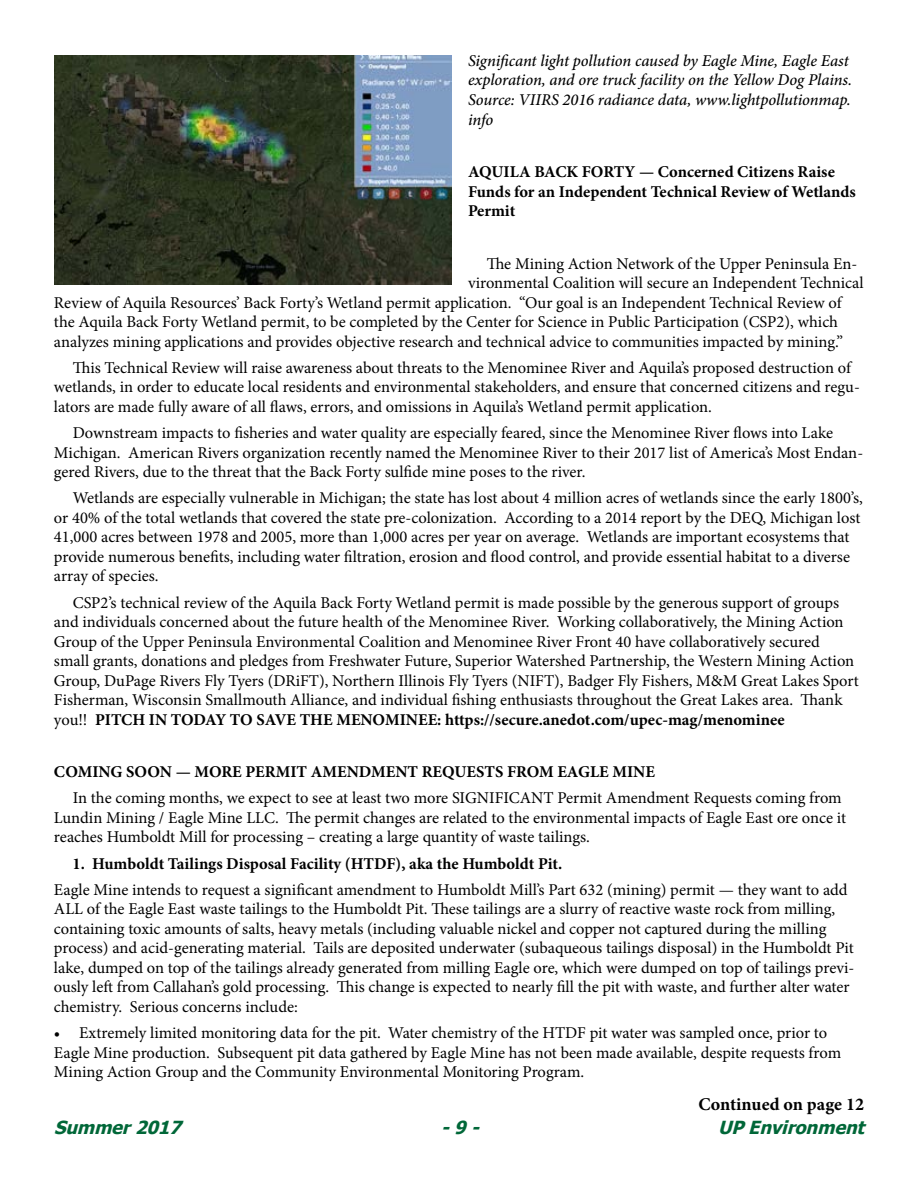
<style>
.page{position:relative;width:918px;height:1188px;background:#fff}
.page>*{position:absolute;margin:0;border:0;box-sizing:border-box;transform-origin:0 0}
.t1{font:italic 700 18px "Tahoma";color:#006738}
.t2{font:700 18px "Minion Pro";color:#000}
.t3{font:16.5px/19.5px "Minion Pro";color:#000}
.t4{font:700 16.5px/19.5px "Minion Pro";color:#000}
.t5{font:italic 500 16.5px/19.5px "Minion Pro";letter-spacing:-.005em;color:#000}
.s1{font-weight:700}
</style>
<div class="page">
<img style="left:54px;top:55px;width:398px;height:229px">
<p class="t5" style="left:468px;top:51px;width:386px">Significant light pollution caused by Eagle Mine, Eagle East exploration, and ore truck facility on the Yellow Dog Plains.<br>Source: VIIRS 2016 radiance data, www.lightpollutionmap. info</p>
<p class="t4" style="left:468px;top:162px;width:389px">AQUILA BACK FORTY — Concerned Citizens Raise<br>Funds for an Independent Technical Review of Wetlands<br>Permit</p>
<p class="t3" style="left:487px;top:254px;width:372px">The Mining Action Network of the Upper Peninsula En-</p>
<p class="t3" style="left:468px;top:273px;width:397px">vironmental Coalition will secure an Independent Technical</p>
<p class="t3" style="left:54px;top:293px;width:789px">Review of Aquila Resources’ Back Forty’s Wetland permit application. “Our goal is an Independent Technical Review of</p>
<p class="t3" style="left:54px;top:312px;width:786px">the Aquila Back Forty Wetland permit, to be completed by the Center for Science in Public Participation (CSP2), which</p>
<p class="t3" style="left:54px;top:332px;width:791px">analyzes mining applications and provides objective research and technical advice to communities impacted by mining.”</p>
<p class="t3" style="left:54px;top:358px;width:807px;text-indent:19px">This Technical Review will raise awareness about threats to the Menominee River and Aquila’s proposed destruction of wetlands, in order to educate local residents and environmental stakeholders, and ensure that concerned citizens and regu&shy;lators are made fully aware of all flaws, errors, and omissions in Aquila’s Wetland permit application.</p>
<p class="t3" style="left:54px;top:423px;width:811px;text-indent:19px">Downstream impacts to fisheries and water quality are especially feared, since the Menominee River flows into Lake<br>Michigan. American Rivers organization recently named the Menominee River to their 2017 list of America’s Most Endan&shy;gered Rivers, due to the threat that the Back Forty sulfide mine poses to the river.</p>
<p class="t3" style="left:54px;top:488px;width:810px;text-indent:19px">Wetlands are especially vulnerable in Michigan; the state has lost about 4 million acres of wetlands since the early 1800’s, or 40% of the total wetlands that covered the state pre-colonization. According to a 2014 report by the DEQ, Michigan lost 41,000 acres between 1978 and 2005, more than 1,000 acres per year on average. Wetlands are important ecosystems that provide numerous benefits, including water filtration, erosion and flood control, and provide essential habitat to a diverse array of species.</p>
<p class="t3" style="left:54px;top:593px;width:806px;text-indent:19px">CSP2’s technical review of the Aquila Back Forty Wetland permit is made possible by the generous support of groups and individuals concerned about the future health of the Menominee River. Working collaboratively, the Mining Action Group of the Upper Peninsula Environmental Coalition and Menominee River Front 40 have collaboratively secured small grants, donations and pledges from Freshwater Future, Superior Watershed Partnership, the Western Mining Action Group, DuPage Rivers Fly Tyers (DRiFT), Northern Illinois Fly Tyers (NIFT), Badger Fly Fishers, M&amp;M Great Lakes Sport Fisherman, Wisconsin Smallmouth Alliance, and individual fishing enthusiasts throughout the Great Lakes area. Thank you!! <span class="s1">PITCH IN TODAY TO SAVE THE MENOMINEE: https://secure.anedot.com/upec-mag/menominee</span></p>
<p class="t4" style="left:54px;top:762px;width:603px">COMING SOON — MORE PERMIT AMENDMENT REQUESTS FROM EAGLE MINE</p>
<p class="t3" style="left:54px;top:788px;width:794px;text-indent:19px">In the coming months, we expect to see at least two more SIGNIFICANT Permit Amendment Requests coming from<br>Lundin Mining / Eagle Mine LLC. The permit changes are related to the environmental impacts of Eagle East ore once it reaches Humboldt Mill for processing – creating a large quantity of waste tailings.</p>
<p class="t4" style="left:73px;top:853px;width:491px">1. Humboldt Tailings Disposal Facility (HTDF), aka the Humboldt Pit.</p>
<p class="t3" style="left:54px;top:880px;width:802px">Eagle Mine intends to request a significant amendment to Humboldt Mill’s Part 632 (mining) permit — they want to add ALL of the Eagle East waste tailings to the Humboldt Pit. These tailings are a slurry of reactive waste rock from milling, containing toxic amounts of salts, heavy metals (including valuable nickel and copper not captured during the milling process) and acid-generating material. Tails are deposited underwater (subaqueous tailings disposal) in the Humboldt Pit lake, dumped on top of the tailings already generated from milling Eagle ore, which were dumped on top of tailings previ&shy;ously left from Callahan’s gold processing. This change is expected to nearly fill the pit with waste, and further alter water chemistry. Serious concerns include:</p>
<p class="t3" style="left:54px;top:1023px;width:789px">• Extremely limited monitoring data for the pit. Water chemistry of the HTDF pit water was sampled once, prior to<br>Eagle Mine production. Subsequent pit data gathered by Eagle Mine has not been made available, despite requests from<br>Mining Action Group and the Community Environmental Monitoring Program.</p>
<p class="t2" style="left:698px;top:1092px;width:167px">Continued on page 12</p>
<p class="t1" style="left:54px;top:1115px;width:136px">Summer2017</p>
<p class="t1" style="left:441px;top:1115px;width:46px">-9-</p>
<p class="t1" style="left:718px;top:1115px;width:155px">UPEnvironment</p>
</div>
